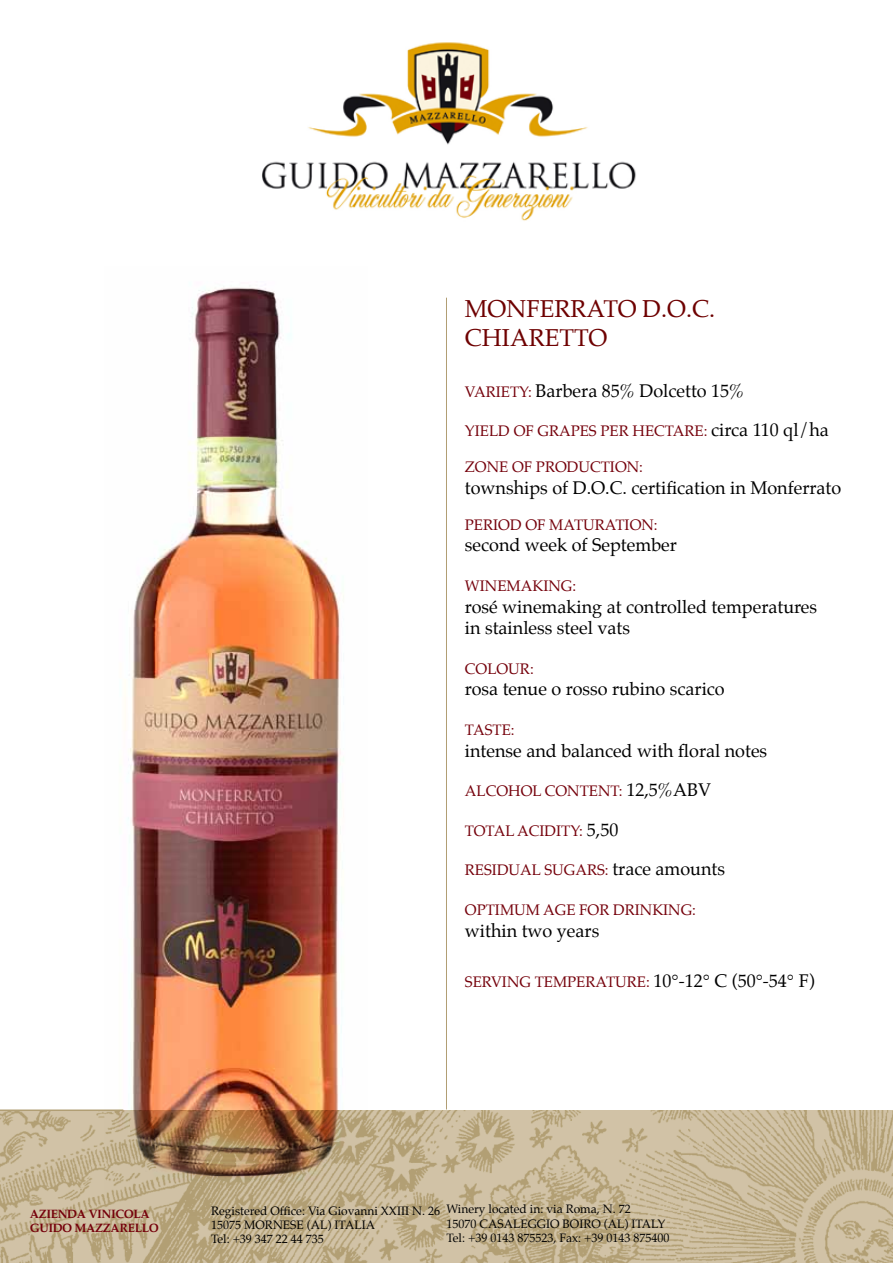
<style>
.page{position:relative;width:893px;height:1263px;background:#fff}
.page>*{position:absolute;margin:0;border:0;box-sizing:border-box;transform-origin:0 0}
.t1{font:24px/28.8px "Palatino";color:#6e0001}
.t2{font:18px/21.6px "Palatino";color:#000}
.t3{font:15px "Palatino";color:#75000b}
.t4{font:12px/14.4px "Palatino";color:#000}
.t5{font:700 12px/14.4px "Palatino";letter-spacing:-.03em;color:#75000b}
.s1{font-size:15px;color:#75000b}
.s2{font-size:18px;color:#000}
</style>
<div class="page">
<img style="left:262px;top:42px;width:374px;height:179px">
<img style="left:0;top:1111px;width:893px;height:152px">
<hr style="left:0;top:1109px;width:123px;height:2px;background:#b19e74">
<hr style="left:446px;top:298px;width:1px;height:811px;background:#b19e74">
<img style="left:105px;top:287px;width:262px;height:928px">
<h1 class="t1" style="left:465px;top:295px;width:252px">Monferrato D.O.C.<br>Chiaretto</h1>
<p class="t3" style="left:465px;top:379px;width:20px">VARIET</p>
<p class="t2" style="left:519px;top:380px;width:227px"><span class="s1">Y:</span> Barbera 85% Dolcetto 15%</p>
<p class="t3" style="left:465px;top:419px;width:211px">YIELD OF GRAPES PER HECTARE</p>
<p class="t2" style="left:704px;top:419px;width:127px"><span class="s1">:</span> circa 110 ql/ha</p>
<p class="t3" style="left:465px;top:455px;width:22px">ZONE</p>
<p class="t3" style="left:512px;top:455px;width:100px">OF PRODUCTION</p>
<p class="t3" style="left:639px;top:455px;width:5px">:</p>
<p class="t2" style="left:465px;top:477px;width:378px">townships of D.O.C. certification in Monferrato</p>
<p class="t3" style="left:465px;top:512px;width:19px">PERIO</p>
<p class="t3" style="left:510px;top:512px;width:96px">D OF MATURATION</p>
<p class="t3" style="left:654px;top:512px;width:5px">:</p>
<p class="t2" style="left:465px;top:534px;width:214px">second week of September</p>
<p class="t3" style="left:465px;top:573px;width:113px">WINEMAKING:</p>
<p class="t2" style="left:465px;top:596px;width:354px">rosé winemaking at controlled temperatures in stainless steel vats</p>
<p class="t3" style="left:465px;top:656px;width:70px">Colour:</p>
<p class="t2" style="left:465px;top:678px;width:261px">rosa tenue o rosso rubino scarico</p>
<p class="t3" style="left:465px;top:717px;width:51px">TASTE:</p>
<p class="t2" style="left:465px;top:740px;width:304px">intense and balanced with floral notes</p>
<p class="t3" style="left:465px;top:779px;width:45px">ALCOHO</p>
<p class="t3" style="left:532px;top:779px;width:35px">L CONTENT</p>
<p class="t2" style="left:619px;top:779px;width:94px"><span class="s1">:</span> 12,5%ABV</p>
<p class="t3" style="left:465px;top:818px;width:11px">TOTA</p>
<p class="t3" style="left:505px;top:818px;width:114px">L ACIDITY: <span class="s2">5,50</span></p>
<p class="t3" style="left:465px;top:858px;width:262px">RESIDUAL SUGARS: <span class="s2">trace amounts</span></p>
<p class="t3" style="left:465px;top:897px;width:126px">OPTIMUM AGE FOR</p>
<p class="t3" style="left:613px;top:897px;width:84px">DRINKING:</p>
<p class="t2" style="left:465px;top:920px;width:136px">within two years</p>
<p class="t3" style="left:465px;top:969px;width:122px">SERVING TEMPERAT</p>
<p class="t2" style="left:615px;top:970px;width:201px"><span class="s1">URE:</span> 10°-12° C (50°-54° F)</p>
<p class="t5" style="left:30px;top:1206px;width:130px">AZIENDA VINICOLA<br>GUIDO MAZZARELLO</p>
<p class="t4" style="left:447px;top:1202px;width:186px">Winery located in: via Roma, N. 72<br>15070 CASALEGGIO BOIRO</p>
<p class="t4" style="left:211px;top:1203px;width:230px">Registered Office: Via Giovanni XXIII N. 26<br>15075 MORNE</p>
<p class="t4" style="left:447px;top:1216px;width:224px;text-indent:157px">(AL) ITALY<br>Tel: +39 0143 875523, Fax: +39 0143 875400</p>
<p class="t4" style="left:211px;top:1217px;width:158px;text-indent:79px">SE (AL) ITALIA<br>Tel: +39 347 22 44 735</p>
</div>
